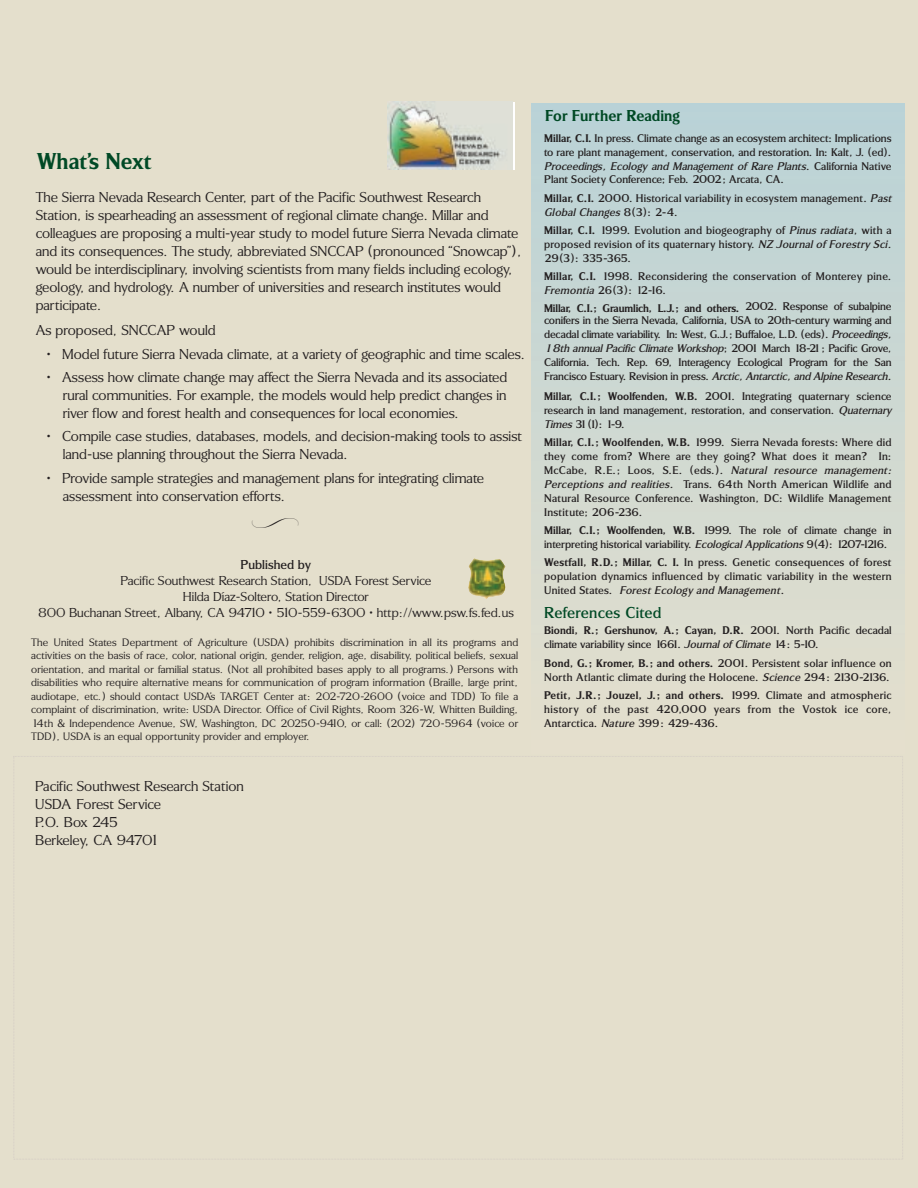
<style>
.page{position:relative;width:918px;height:1188px;background:#e4dfcc}
.page>*{position:absolute;margin:0;border:0;box-sizing:border-box;transform-origin:0 0}
.t1{font:700 24px "Silverado";color:#004925}
.t2{font:700 16.5px "Silverado";color:#004925}
.t3{font:500 16.5px "Silverado";letter-spacing:.02em;color:#004925}
.t4{font:300 15px/18px "Silverado";color:#231f20}
.t5{font:300 13.5px/16.2px "Silverado";color:#231f20;text-align:center}
.t6{font:500 13.5px "Silverado";color:#231f20}
.t7{font:500 11.7px/14px "Silverado";color:#231f20;text-align:justify}
.t8{font:500 11.7px/14px "Silverado";letter-spacing:.02em;color:#231f20}
.t9{font:300 11.25px/13.5px "Silverado";letter-spacing:.015em;color:#231f20;text-align:justify}
.s1{font-weight:700}
.s2{font-style:italic}
</style>
<div class="page">
<div style="left:531px;top:103px;width:373px;height:651px;background:linear-gradient(to bottom,#b9d2d7,#e5dfcd)"></div>
<img style="left:387px;top:102px;width:125px;height:67px">
<img style="left:468px;top:558px;width:38px;height:41px">
<h1 class="t1" style="left:37px;top:153px;width:117px">What’s Next</h1>
<p class="t4" style="left:36px;top:189px;width:488px">The Sierra Nevada Research Center, part of the Pacific Southwest Research Station, is spearheading an assessment of regional climate change. Millar and colleagues are proposing a multi-year study to model future Sierra Nevada climate and its consequences. The study, abbreviated SNCCAP (pronounced “Snowcap”), would be interdisciplinary, involving scientists from many fields including ecology, geology, and hydrology. A number of universities and research institutes would participate.</p>
<p class="t4" style="left:36px;top:323px;width:181px">As proposed, SNCCAP would</p>
<p class="t4" style="left:46px;top:346px;width:480px">• Model future Sierra Nevada climate, at a variety of geographic and time scales.</p>
<p class="t4" style="left:63px;top:370px;width:446px;text-align:justify;text-indent:-16px">• Assess how climate change may affect the Sierra Nevada and its associated rural communities. For example, the models would help predict changes in river flow and forest health and consequences for local economies.</p>
<p class="t4" style="left:63px;top:429px;width:461px;text-indent:-16px">• Compile case studies, databases, models, and decision-making tools to assist land-use planning throughout the Sierra Nevada.</p>
<p class="t4" style="left:63px;top:471px;width:423px;text-indent:-16px">• Provide sample strategies and management plans for integrating climate assessment into conservation efforts.</p>
<p class="t6" style="left:241px;top:560px;width:72px">Published by</p>
<p class="t5" style="left:38px;top:574px;width:478px">Pacific Southwest Research Station, USDA Forest Service<br>Hilda Díaz-Soltero, Station Director<br>800 Buchanan Street, Albany, CA 94710 • 510-559-6300 • http://www.psw.fs.fed.us</p>
<p class="t9" style="left:31px;top:637px;width:489px">The United States Department of Agriculture (USDA) prohibits discrimination in all its programs and activities on the basis of race, color, national origin, gender, religion, age, disability, political beliefs, sexual orientation, and marital or familial status. (Not all prohibited bases apply to all programs.) Persons with disabilities who require alternative means for communication of program information (Braille, large print, audiotape, etc.) should contact USDA’s TARGET Center at: 202-720-2600 (voice and TDD) To file a complaint of discrimination, write: USDA Director. Office of Civil Rights, Room 326-W, Whitten Building, 14th &amp; Independence Avenue, SW, Washington, DC 20250-9410, or call: (202) 720-5964 (voice or TDD), USDA is an equal opportunity provider and employer.</p>
<p class="t4" style="left:35px;top:778px;width:210px">Pacific Southwest Research Station<br>USDA Forest Service<br>P.O. Box 245<br>Berkeley, CA 94701</p>
<h2 class="t2" style="left:545px;top:110px;width:136px">For Further Reading</h2>
<p class="t7" style="left:544px;top:132px;width:349px"><span class="s1">Millar, C.I.</span> In press. Climate change as an ecosystem architect: Implications to rare plant management, conservation, and restoration. In: Kalt, J. (ed).<br><span class="s2">Proceedings, Ecology and Management of Rare Plants</span>. C a l i fo r n i a N a t i v e Plant Society Conference; Feb. 2002; Arcata, CA.</p>
<p class="t8" style="left:544px;top:192px;width:351px"><span class="s1">Millar, C.I.</span> 2000. Historical variability in ecosystem management. <span class="s2">Past<br>Global Changes</span> 8 (3) : 2- 4.</p>
<p class="t8" style="left:544px;top:224px;width:351px"><span class="s1">Millar, C.I.</span> 1999. Evolution and biogeography of <span class="s2">Pinus radiata</span>, with a proposed revision of its quaternary history. <span class="s2">NZ Journal of Forestry Sci.<br></span>29(3): 335-365.</p>
<p class="t8" style="left:544px;top:270px;width:349px"><span class="s1">Millar, C.I.</span> 1998. Reconsidering the conservation of Monterey pine.<br><span class="s2">Fremontia</span> 26 (3) : 12-16.</p>
<p class="t7" style="left:544px;top:303px;width:349px;line-height:12px"><span class="s1">Millar, C.I.; Graumlich, L.J.; and others.</span> 2002. Response of subalpine conifers in the Sierra Nevada, California, USA to 20th-century warming and</p>
<p class="t7" style="left:544px;top:328px;width:351px;text-align:left">decadal climate variability. In: West, G.J.; Buffaloe, L.D. (eds). <span class="s2">Proceedings, 18th annual Pacific Climate Workshop</span>; 20 01 M a r c h 18 -21 ; Pa c i f i c G r o v e, California. Tech. Rep. 69, Interagency Ecological Program for the San Francisco Estuary. Revision in press. <span class="s2">Arctic,Antarctic,and Alpine Research.</span></p>
<p class="t7" style="left:544px;top:390px;width:349px"><span class="s1">Millar, C.I.; Woolfenden, W.B.</span> 2001. Integrating quaternary science research in land management, restoration, and conservation. <span class="s2">Quaternary Times</span> 31 (1) : 1-9.</p>
<p class="t8" style="left:544px;top:436px;width:351px"><span class="s1">Millar, C.I.; Woolfenden, W.B.</span> 1999. Sierra Nevada forests: Where did they come from? Where are they going? What does it mean? In:<br>McCabe, R.E.; Loos, S.E. (eds.). <span class="s2">Natural resource management:<br>Perceptions and realities.</span> Trans. 64th North American Wildlife and Natural Resource Conference. Washington, DC: Wildlife Management Institute; 206-236.</p>
<p class="t7" style="left:544px;top:524px;width:349px"><span class="s1">Millar, C.I.; Woolfenden, W.B.</span> 1999. The role of climate change in interpreting historical variability. <span class="s2">Ecological Applications</span>9(4): 1207-1216.</p>
<p class="t7" style="left:544px;top:556px;width:349px"><span class="s1">Westfall, R.D.; Millar, C. I.</span> In press. Genetic consequences of forest population dynamics influenced by climatic variability in the western U n i te d S t a te s. <span class="s2">Forest Ecology and Management</span>.</p>
<h2 class="t3" style="left:544px;top:607px;width:119px">References Cited</h2>
<p class="t7" style="left:544px;top:625px;width:349px"><span class="s1">Biondi, R.; Gershunov, A.; Cayan, D.R.</span> 2001. North Pacific decadal climate variability since 1661. <span class="s2">Journal of Climate</span> 14: 5-10.</p>
<p class="t8" style="left:544px;top:657px;width:349px"><span class="s1">Bond, G.; Kromer, B.; and others.</span> 2001. Persistent solar influence on<br>North Atlantic climate during the Holocene. <span class="s2">Science</span>294: 2130-2136.</p>
<p class="t7" style="left:544px;top:689px;width:349px"><span class="s1">Petit, J.R.; Jouzel, J.; and others.</span> 1999. Climate and atmospheric history of the past 420,000 years from the Vostok ice core, Antarctica. <span class="s2">Nature</span> 399: 429-436.</p>
</div>
